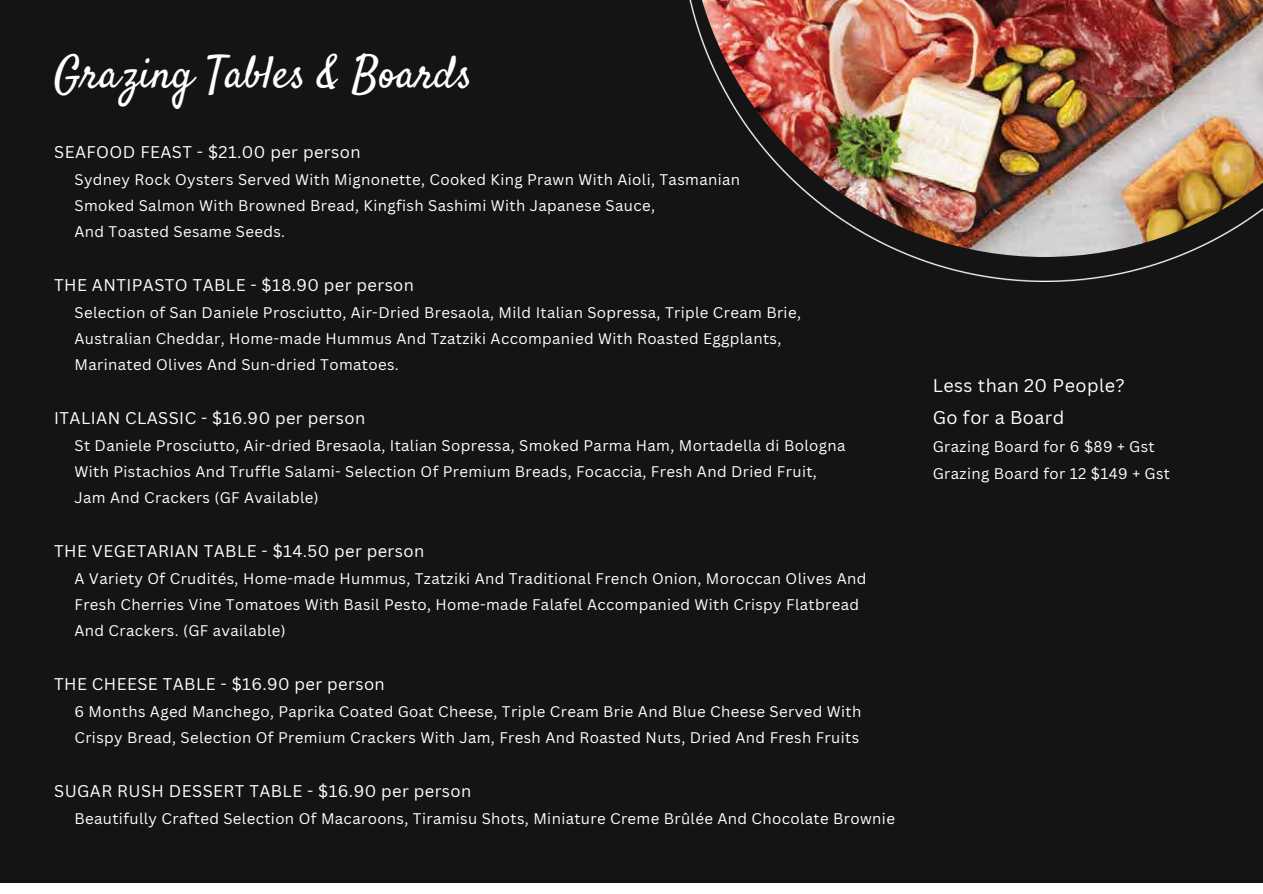
<style>
.page{position:relative;width:1263px;height:894px;background:#fff}
.page>*{position:absolute;margin:0;border:0;box-sizing:border-box;transform-origin:0 0}
.t1{font:45px "Satisfy";color:#fff}
.t2{font:18px/31.5px "Canva Sans";letter-spacing:.025em;color:#fff}
.t3{font:16.5px "Canva Sans";letter-spacing:.025em;color:#fff}
.t4{font:15px/25.8px "Canva Sans";letter-spacing:.025em;color:#fff}
</style>
<div class="page">
<div style="left:0;top:0;width:1263px;height:882px;background:#141414"></div>
<img style="left:689px;top:0;width:489px;height:281px">
<img style="left:702px;top:0;width:561px;height:257px">
<h1 class="t1" style="left:54px;top:45px;width:420px">Grazing Tables &amp; Boards</h1>
<p class="t3" style="left:54px;top:142px;width:308px">SEAFOOD FEAST - $21.00 per person</p>
<p class="t4" style="left:74px;top:167px;width:667px">Sydney Rock Oysters Served With Mignonette, Cooked King Prawn With Aioli, Tasmanian<br>Smoked Salmon With Browned Bread, Kingfish Sashimi With Japanese Sauce,<br>And Toasted Sesame Seeds.</p>
<p class="t3" style="left:54px;top:275px;width:361px">THE ANTIPASTO TABLE - $18.90 per person</p>
<p class="t4" style="left:74px;top:299px;width:728px">Selection of San Daniele Prosciutto, Air-Dried Bresaola, Mild Italian Sopressa, Triple Cream Brie,<br>Australian Cheddar, Home-made Hummus And Tzatziki Accompanied With Roasted Eggplants,<br>Marinated Olives And Sun-dried Tomatoes.</p>
<p class="t3" style="left:54px;top:408px;width:313px">ITALIAN CLASSIC - $16.90 per person</p>
<p class="t4" style="left:74px;top:432px;width:772px">St Daniele Prosciutto, Air-dried Bresaola, Italian Sopressa, Smoked Parma Ham, Mortadella di Bologna<br>With Pistachios And Truffle Salami- Selection Of Premium Breads, Focaccia, Fresh And Dried Fruit,<br>Jam And Crackers (GF Available)</p>
<p class="t3" style="left:54px;top:541px;width:372px">THE VEGETARIAN TABLE - $14.50 per person</p>
<p class="t4" style="left:74px;top:565px;width:793px">A Variety Of Crudités, Home-made Hummus, Tzatziki And Traditional French Onion, Moroccan Olives And<br>Fresh Cherries Vine Tomatoes With Basil Pesto, Home-made Falafel Accompanied With Crispy Flatbread<br>And Crackers. (GF available)</p>
<p class="t3" style="left:54px;top:673px;width:332px">THE CHEESE TABLE - $16.90 per person</p>
<p class="t4" style="left:74px;top:698px;width:788px">6 Months Aged Manchego, Paprika Coated Goat Cheese, Triple Cream Brie And Blue Cheese Served With<br>Crispy Bread, Selection Of Premium Crackers With Jam, Fresh And Roasted Nuts, Dried And Fresh Fruits</p>
<p class="t3" style="left:54px;top:780px;width:419px">SUGAR RUSH DESSERT TABLE - $16.90 per person</p>
<p class="t4" style="left:74px;top:805px;width:822px">Beautifully Crafted Selection Of Macaroons, Tiramisu Shots, Miniature Creme Brûlée And Chocolate Brownie</p>
<p class="t2" style="left:933px;top:370px;width:194px">Less than 20 People?<br>Go for a Board</p>
<p class="t4" style="left:933px;top:433px;width:239px;line-height:27px">Grazing Board for 6 $89 + Gst<br>Grazing Board for 12 $149 + Gst</p>
</div>
